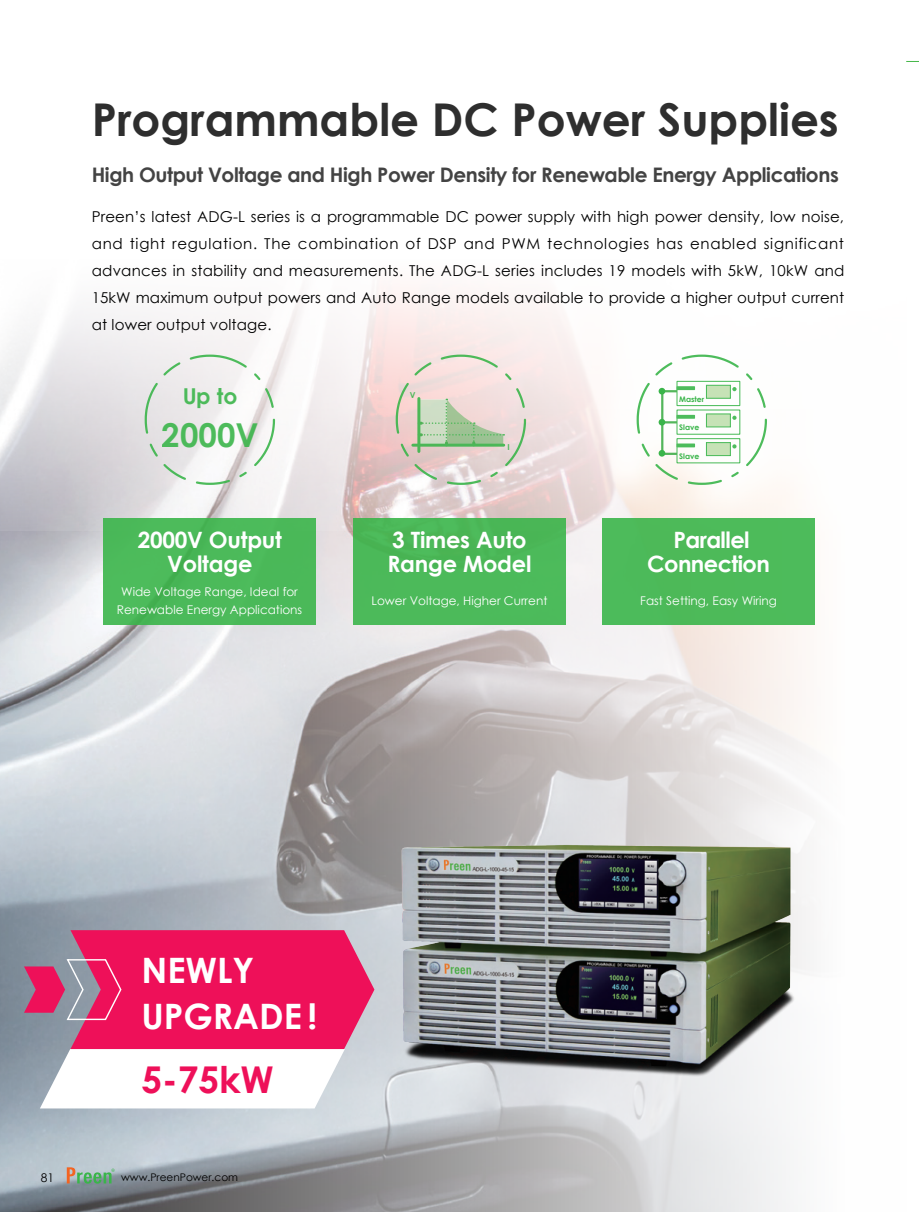
<style>
.page{position:relative;width:919px;height:1212px;background:#fff}
.page>*{position:absolute;margin:0;border:0;box-sizing:border-box;transform-origin:0 0}
.t1{font:700 45.15px "Century Gothic";color:#2e2e2e}
.t2{font:700 36.9px "Century Gothic";color:#ee1059}
.t3{font:700 34.95px "Century Gothic";color:#fff}
.t4{font:700 32.85px "Century Gothic";color:#3ab54a}
.t5{font:700 22.5px/24px "Century Gothic";letter-spacing:-.01em;color:#fff;text-align:center}
.t6{font:700 21.9px "Century Gothic";color:#3ab54a}
.t7{font:700 20.1px "Century Gothic";letter-spacing:-.02em;color:#434343}
.t8{font:15px/27px "Century Gothic";letter-spacing:.01em;color:#000;text-align:justify}
.t9{font:12px/18px "Century Gothic";color:#fff;text-align:center}
.t10{font:12px "Century Gothic";color:#000}
.t11{font:10.5px "Century Gothic";color:#000}
.t12{font:700 8.25px "Century Gothic";color:#3ab54a}
.t13{font:700 7.65px "Century Gothic";color:#3ab54a}
</style>
<div class="page">
<img style="left:0;top:530px;width:815px;height:682px">
<svg style="left:0;top:288px;width:815px;height:242px"></svg>
<svg style="left:24px;top:930px;width:350px;height:178px"></svg>
<div style="left:103px;top:518px;width:213px;height:106px;background:#4bba5a"></div>
<div style="left:353px;top:518px;width:213px;height:106px;background:#4cba5a"></div>
<div style="left:602px;top:518px;width:212px;height:106px;background:#4dbb5a"></div>
<svg style="left:143px;top:353px;width:133px;height:133px"></svg>
<svg style="left:394px;top:353px;width:133px;height:133px;background:#ded6cc"></svg>
<hr style="left:413px;top:444px;width:90px;height:3px;background:#3ab54a">
<svg style="left:635px;top:353px;width:133px;height:133px"></svg>
<div style="left:658px;top:388px;width:7px;height:6px;background:#3ab54a;border-radius:50%"></div>
<div style="left:658px;top:419px;width:7px;height:7px;background:#3ab54a;border-radius:50%"></div>
<div style="left:658px;top:450px;width:7px;height:7px;background:#3ab54a;border-radius:50%"></div>
<svg style="left:906px;top:61px;width:12px;height:1px"></svg>
<img style="left:374px;top:812px;width:441px;height:299px">
<svg style="left:67px;top:1167px;width:48px;height:16px"></svg>
<h1 class="t1" style="left:92px;top:86px;width:748px">Programmable DC Power Supplies</h1>
<h3 class="t7" style="left:92px;top:159px;width:748px">High Output Voltage and High Power Density for Renewable Energy Applications</h3>
<p class="t8" style="left:92px;top:203px;width:754px">Preen’s latest ADG-L series is a programmable DC power supply with high power density, low noise, and tight regulation. The combination of DSP and PWM technologies has enabled significant advances in stability and measurements. The ADG-L series includes 19 models with 5kW, 10kW and 15kW maximum output powers and Auto Range models available to provide a higher output current at lower output voltage.</p>
<h3 class="t6" style="left:182px;top:380px;width:57px">Up to</h3>
<h3 class="t4" style="left:162px;top:410px;width:98px">2000V</h3>
<p class="t12" style="left:410px;top:389px;width:7px">V</p>
<p class="t12" style="left:507px;top:441px;width:4px">I</p>
<p class="t13" style="left:679px;top:393px;width:27px">Master</p>
<p class="t13" style="left:679px;top:422px;width:22px">Slave</p>
<p class="t13" style="left:679px;top:450px;width:22px">Slave</p>
<h3 class="t5" style="left:138px;top:527px;width:146px">2000V Output<br>Voltage</h3>
<h3 class="t5" style="left:387px;top:527px;width:145px;text-align:left">3 Times Auto<br>Range Model</h3>
<h3 class="t5" style="left:647px;top:527px;width:124px">Parallel<br>Connection</h3>
<p class="t9" style="left:117px;top:582px;width:187px">Wide Voltage Range, Ideal for<br>Renewable Energy Applications</p>
<p class="t9" style="left:371px;top:591px;width:177px">Lower Voltage, Higher Current</p>
<p class="t9" style="left:640px;top:591px;width:138px">Fast Setting, Easy Wiring</p>
<h3 class="t3" style="left:141px;top:943px;width:114px">NEWLY</h3>
<h3 class="t3" style="left:141px;top:989px;width:177px">UPGRADE !</h3>
<h2 class="t2" style="left:141px;top:1051px;width:134px">5-75kW</h2>
<p class="t10" style="left:41px;top:1169px;width:15px">81</p>
<p class="t11" style="left:121px;top:1170px;width:118px">www.PreenPower.com</p>
</div>
